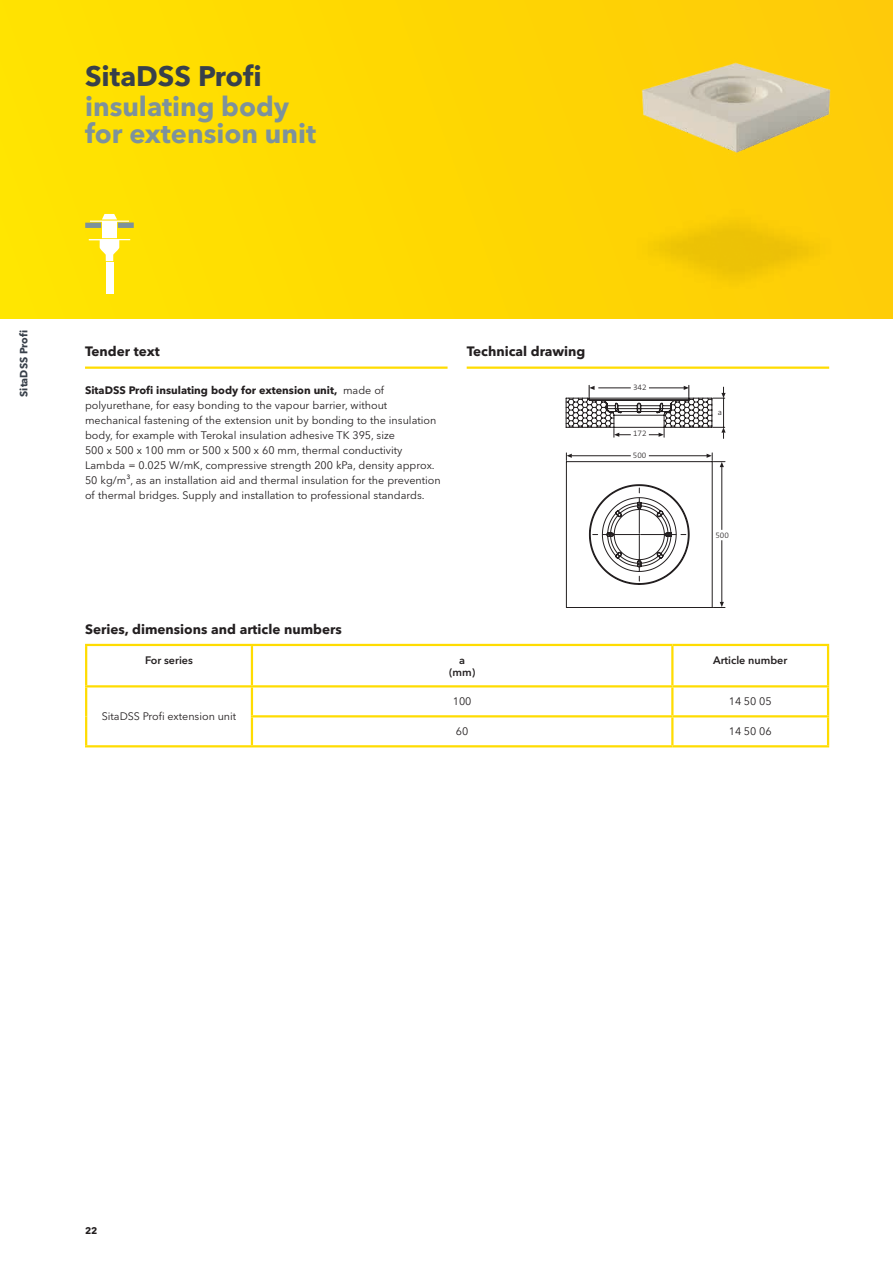
<style>
.page{position:relative;width:893px;height:1263px;background:#fff}
.page>*{position:absolute;margin:0;border:0;box-sizing:border-box;transform-origin:0 0}
.t1{font:700 28.05px "Avenir Next W1 G";color:#38404a}
.t2{font:700 27px/27px "Avenir Next W1 G";color:#7d929c}
.t3{font:700 13.5px "Avenir Next W1 G";color:#231f20}
.t4{font:10.8px/15px "Avenir Next W1 G";color:#231f20}
.t5{font:600 10.8px/12px "Avenir Next W1 G";color:#231f20;text-align:center}
.t6{font:700 10.5px "Avenir Next W1 G";color:#38404a}
.t7{font:700 9.6px "Avenir Next W1 G";color:#231f20}
.t8{font:300 8.25px "The Sans B Plus W3";color:#231f20}
.s1{font-weight:700}
</style>
<div class="page">
<div style="left:0;top:0;width:893px;height:319px;background:#ffdb01"></div>
<hr style="left:892px;top:0;width:1px;height:1263px;background:#b6c6cf">
<svg style="left:566px;top:385px;width:160px;height:223px"></svg>
<img style="left:641px;top:18px;width:241px;height:301px">
<hr style="left:85px;top:366px;width:363px;height:3px;background:#ffdc01">
<hr style="left:467px;top:366px;width:362px;height:3px;background:#ffdc01">
<hr style="left:85px;top:646px;width:2px;height:39px;background:#ffdc01">
<hr style="left:85px;top:644px;width:167px;height:2px;background:#ffdc01">
<hr style="left:251px;top:646px;width:2px;height:39px;background:#ffdc01">
<hr style="left:252px;top:644px;width:420px;height:2px;background:#ffdc01">
<hr style="left:671px;top:646px;width:2px;height:39px;background:#ffdc01">
<hr style="left:672px;top:644px;width:157px;height:2px;background:#ffdc01">
<hr style="left:827px;top:646px;width:2px;height:39px;background:#ffdc01">
<hr style="left:85px;top:687px;width:2px;height:29px;background:#ffdc01">
<hr style="left:85px;top:716px;width:2px;height:29px;background:#ffdc01">
<hr style="left:85px;top:685px;width:167px;height:2px;background:#ffdc01">
<hr style="left:251px;top:687px;width:2px;height:28px;background:#ffdc01">
<hr style="left:252px;top:685px;width:420px;height:2px;background:#ffdc01">
<hr style="left:671px;top:687px;width:2px;height:28px;background:#ffdc01">
<hr style="left:672px;top:685px;width:157px;height:2px;background:#ffdc01">
<hr style="left:827px;top:687px;width:2px;height:28px;background:#ffdc01">
<hr style="left:85px;top:745px;width:167px;height:2px;background:#ffdc01">
<hr style="left:251px;top:717px;width:2px;height:28px;background:#ffdc01">
<hr style="left:251px;top:715px;width:421px;height:2px;background:#ffdc01">
<hr style="left:252px;top:745px;width:420px;height:2px;background:#ffdc01">
<hr style="left:671px;top:717px;width:2px;height:28px;background:#ffdc01">
<hr style="left:672px;top:715px;width:157px;height:2px;background:#ffdc01">
<hr style="left:827px;top:717px;width:2px;height:28px;background:#ffdc01">
<hr style="left:672px;top:745px;width:157px;height:2px;background:#ffdc01">
<div style="left:106px;top:262px;width:7px;height:32px;background:#fff"></div>
<div style="left:85px;top:223px;width:16px;height:5px;background:#7d929c"></div>
<div style="left:118px;top:222px;width:16px;height:6px;background:#7d929c"></div>
<svg style="left:89px;top:214px;width:41px;height:47px"></svg>
<h1 class="t1" style="left:85px;top:59px;width:178px">SitaDSS Profi</h1>
<h2 class="t2" style="left:85px;top:93px;width:233px">insulating body for extension unit</h2>
<p class="t6" style="left:17px;top:397px;width:68px;rotate:-90deg">SitaDSS Profi</p>
<p class="t3" style="left:85px;top:343px;width:76px">Tender text</p>
<p class="t3" style="left:467px;top:343px;width:120px">Technical drawing</p>
<p class="t4" style="left:85px;top:383px;width:357px"><span class="s1">SitaDSS Profi insulating body for extension unit,</span> made of polyurethane, for easy bonding to the vapour barrier, without mechanical fastening of the extension unit by bonding to the insulation body, for example with Terokal insulation adhesive TK 395, size<br>500 x 500 x 100 mm or 500 x 500 x 60 mm, thermal conductivity Lambda = 0.025 W/mK, compressive strength 200 kPa, density approx.<br>50 kg/m³, as an installation aid and thermal insulation for the prevention of thermal bridges. Supply and installation to professional standards.</p>
<p class="t3" style="left:85px;top:621px;width:258px">Series, dimensions and article numbers</p>
<p class="t8" style="left:633px;top:382px;width:15px">342</p>
<p class="t8" style="left:633px;top:428px;width:15px">172</p>
<p class="t8" style="left:633px;top:450px;width:15px">500</p>
<p class="t8" style="left:718px;top:407px;width:6px">a</p>
<p class="t8" style="left:715px;top:530px;width:15px">500</p>
<p class="t5" style="left:145px;top:654px;width:49px">For series</p>
<p class="t5" style="left:449px;top:654px;width:28px">a (mm)</p>
<p class="t5" style="left:713px;top:654px;width:76px">Article number</p>
<p class="t4" style="left:102px;top:709px;width:136px">SitaDSS Profi extension unit</p>
<p class="t4" style="left:453px;top:694px;width:20px">100</p>
<p class="t4" style="left:729px;top:694px;width:44px">14 50 05</p>
<p class="t4" style="left:456px;top:724px;width:14px">60</p>
<p class="t4" style="left:729px;top:724px;width:44px">14 50 06</p>
<p class="t7" style="left:85px;top:1224px;width:14px">22</p>
</div>
